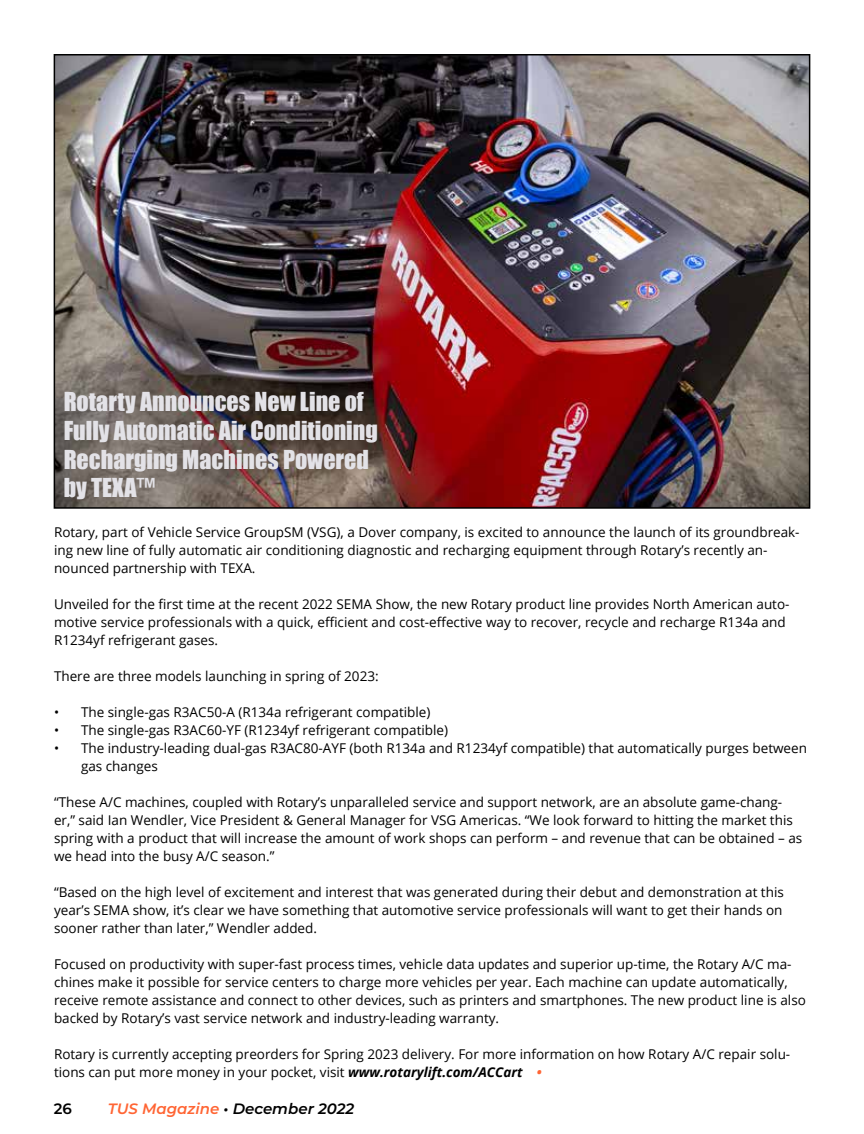
<style>
.page{position:relative;width:864px;height:1134px;background:#fff}
.page>*{position:absolute;margin:0;border:0;box-sizing:border-box;transform-origin:0 0}
.t1{font:24px/28.8px "Impact";color:#e3e2e7}
.t2{font:italic 600 15px "Montserrat";color:#000}
.t3{font:600 15px "Montserrat";color:#000}
.t4{font:13.5px/18px "Open Sans";color:#000}
.s1{font-weight:700;font-style:italic}
.s2{font-weight:700;font-style:italic;color:#ff6534}
.s3{color:#ff6534}
</style>
<div class="page">
<img style="left:57px;top:57px;width:750px;height:449px">
<div style="left:54px;top:54px;width:756px;height:455px;border:2px solid #000"></div>
<h1 class="t1" style="left:64px;top:387px;width:316px">Rotarty Announces New Line of<br>Fully Automatic Air Conditioning<br>Recharging Machines Powered by TEXA™</h1>
<p class="t4" style="left:54px;top:523px;width:747px">Rotary, part of Vehicle Service GroupSM (VSG), a Dover company, is excited to announce the launch of its groundbreak&shy;ing new line of fully automatic air conditioning diagnostic and recharging equipment through Rotary’s recently an&shy;nounced partnership with TEXA.</p>
<p class="t4" style="left:54px;top:595px;width:737px">Unveiled for the first time at the recent 2022 SEMA Show, the new Rotary product line provides North American auto&shy;motive service professionals with a quick, efficient and cost-effective way to recover, recycle and recharge R134a and<br>R1234yf refrigerant gases.</p>
<p class="t4" style="left:54px;top:667px;width:326px">There are three models launching in spring of 2023:</p>
<p class="t4" style="left:54px;top:703px;width:378px">• The single-gas R3AC50-A (R134a refrigerant compatible)</p>
<p class="t4" style="left:54px;top:721px;width:396px">• The single-gas R3AC60-YF (R1234yf refrigerant compatible)</p>
<p class="t4" style="left:81px;top:739px;width:728px;text-indent:-27px">• The industry-leading dual-gas R3AC80-AYF (both R134a and R1234yf compatible) that automatically purges between gas changes</p>
<p class="t4" style="left:54px;top:793px;width:750px">“These A/C machines, coupled with Rotary’s unparalleled service and support network, are an absolute game-chang&shy;er,” said Ian Wendler, Vice President &amp; General Manager for VSG Americas. “We look forward to hitting the market this spring with a product that will increase the amount of work shops can perform – and revenue that can be obtained – as we head into the busy A/C season.”</p>
<p class="t4" style="left:54px;top:883px;width:731px;text-align:justify">“Based on the high level of excitement and interest that was generated during their debut and demonstration at this year’s SEMA show, it’s clear we have something that automotive service professionals will want to get their hands on sooner rather than later,” Wendler added.</p>
<p class="t4" style="left:54px;top:955px;width:753px">Focused on productivity with super-fast process times, vehicle data updates and superior up-time, the Rotary A/C ma&shy;chines make it possible for service centers to charge more vehicles per year. Each machine can update automatically, receive remote assistance and connect to other devices, such as printers and smartphones. The new product line is also backed by Rotary’s vast service network and industry-leading warranty.</p>
<p class="t4" style="left:54px;top:1045px;width:738px">Rotary is currently accepting preorders for Spring 2023 delivery. For more information on how Rotary A/C repair solu&shy;tions can put more money in your pocket, visit <span class="s1">www.rotarylift.com/ACCart</span> <span class="s2">•</span></p>
<p class="t3" style="left:54px;top:1098px;width:20px">26</p>
<p class="t2" style="left:108px;top:1098px;width:248px"><span class="s3">TUS Magazine</span> • December 2022</p>
</div>
